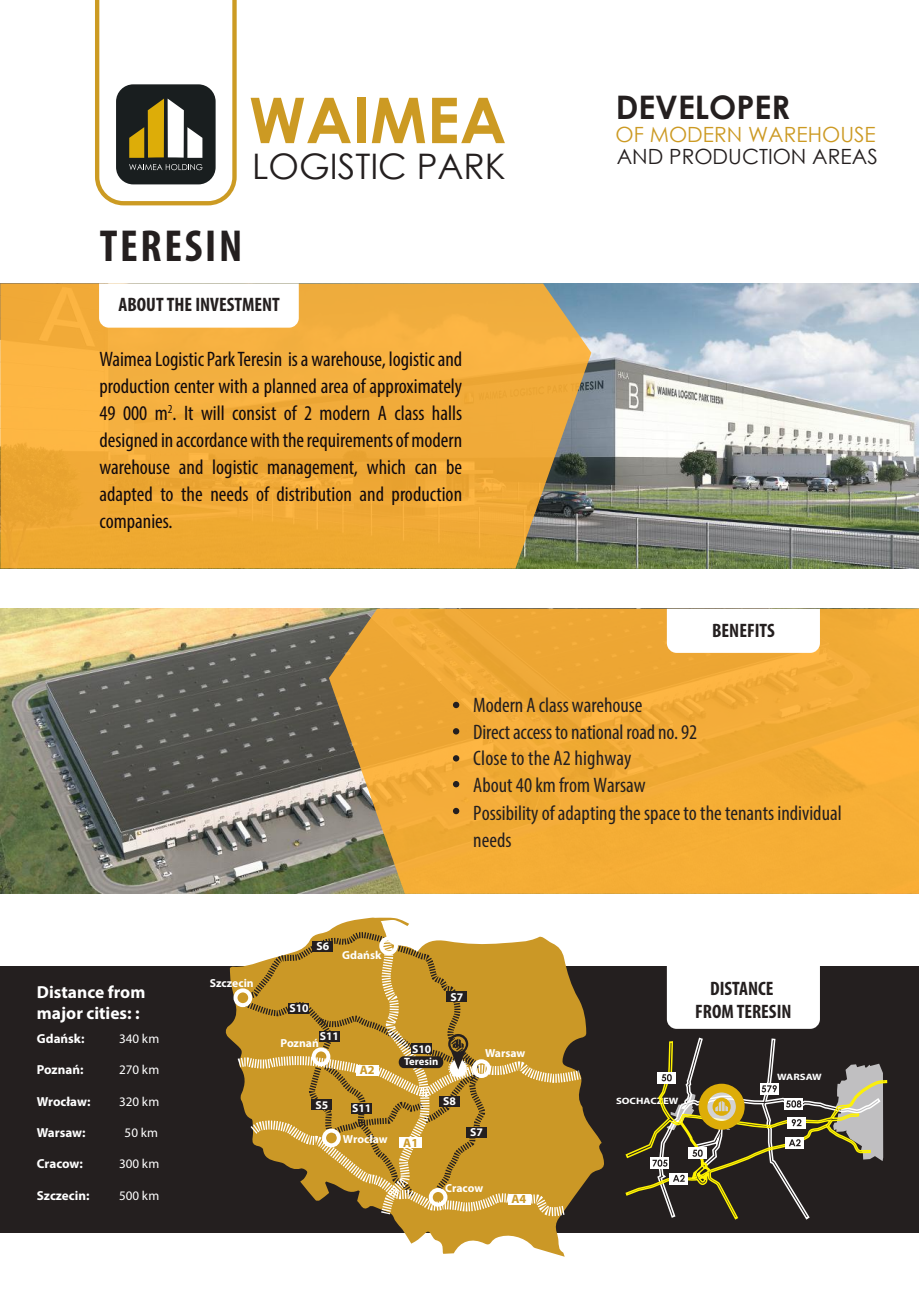
<style>
.page{position:relative;width:919px;height:1289px;background:#fff}
.page>*{position:absolute;margin:0;border:0;box-sizing:border-box;transform-origin:0 0}
.t1{font:700 condensed 45px "Myriad Pro";letter-spacing:.06em;color:#241f1f}
.t2{font:35.25px "Century Gothic";color:#241f1f}
.t3{font:700 32.4px "Century Gothic";color:#241f1f}
.t4{font:condensed 21px/27px "Myriad Pro";color:#120a0d;text-align:justify}
.t5{font:condensed 21px/27px "Myriad Pro";color:#241f1f}
.t6{font:21px "Century Gothic";color:#241f1f}
.t7{font:21px "Century Gothic";color:#cc9a23}
.t8{font:700 condensed 19.5px/23.4px "Myriad Pro";color:#241f1f;text-align:center}
.t9{font:700 17.4px/21px "Myriad Pro";color:#fff}
.t10{font:700 13.05px "Myriad Pro";color:#fff}
.t11{font:13.05px "Myriad Pro";color:#fff}
.t12{font:700 12.3px "Myriad Pro";color:#cb9826}
.t13{font:700 11.7px "Myriad Pro";color:#fff}
.t14{font:700 10.65px "Myriad Pro";color:#fff}
.t15{font:700 9.3px "Myriad Pro";color:#fff;scale:1.17 1}
</style>
<div class="page">
<img style="left:0;top:609px;width:329px;height:284px">
<img style="left:591px;top:283px;width:327px;height:285px">
<svg style="left:329px;top:608px;width:589px;height:285px;background:#eaa839"></svg>
<svg style="left:0;top:283px;width:591px;height:285px;background:#e9a83d"></svg>
<div style="left:0;top:966px;width:918px;height:266px;background:#241f1f"></div>
<svg style="left:250px;top:98px;width:101px;height:45px"></svg>
<div style="left:357px;top:98px;width:8px;height:45px;background:#cc9a23"></div>
<svg style="left:372px;top:98px;width:53px;height:45px"></svg>
<svg style="left:432px;top:98px;width:73px;height:45px"></svg>
<svg style="left:95px;top:0;width:142px;height:205px"></svg>
<div style="left:666px;top:966px;width:153px;height:62px;background:#fff"></div>
<svg style="left:453px;top:755px;width:6px;height:6px"></svg>
<div style="left:453px;top:807px;width:6px;height:7px;background:#241f1f;border-radius:50%"></div>
<svg style="left:453px;top:781px;width:6px;height:6px"></svg>
<svg style="left:453px;top:728px;width:6px;height:6px"></svg>
<div style="left:453px;top:701px;width:6px;height:7px;background:#241f1f;border-radius:50%"></div>
<svg style="left:625px;top:1037px;width:262px;height:183px"></svg>
<svg style="left:225px;top:917px;width:379px;height:339px"></svg>
<svg style="left:230px;top:925px;width:358px;height:298px"></svg>
<div style="left:398px;top:1056px;width:45px;height:12px;background:#241f1f;border-radius:5px"></div>
<div style="left:312px;top:940px;width:21px;height:11px;background:#241f1f"></div>
<div style="left:288px;top:1003px;width:21px;height:10px;background:#241f1f"></div>
<div style="left:319px;top:1031px;width:21px;height:10px;background:#241f1f"></div>
<div style="left:411px;top:1043px;width:21px;height:11px;background:#241f1f"></div>
<div style="left:351px;top:1103px;width:20px;height:10px;background:#241f1f"></div>
<div style="left:311px;top:1099px;width:21px;height:11px;background:#241f1f"></div>
<div style="left:466px;top:1127px;width:21px;height:10px;background:#241f1f"></div>
<div style="left:439px;top:1096px;width:21px;height:10px;background:#241f1f"></div>
<div style="left:446px;top:991px;width:21px;height:10px;background:#241f1f"></div>
<svg style="left:99px;top:283px;width:200px;height:44px"></svg>
<svg style="left:666px;top:608px;width:153px;height:45px"></svg>
<h2 class="t2" style="left:252px;top:142px;width:255px">LOGISTIC PARK</h2>
<h1 class="t1" style="left:100px;top:217px;width:144px">TERESIN</h1>
<p class="t8" style="left:119px;top:293px;width:163px">ABOUT THE INVESTMENT</p>
<p class="t4" style="left:99px;top:345px;width:364px">Waimea Logistic Park Teresin is a warehouse, logistic and production center with a planned area of approximately 49 000 m<sup>2</sup>. It will consist of 2 modern A class halls designed in accordance with the requirements of modern warehouse and logistic management, which can be adapted to the needs of distribution and production companies.</p>
<h3 class="t3" style="left:615px;top:83px;width:176px">DEVELOPER</h3>
<p class="t7" style="left:615px;top:119px;width:262px">OF MODERN WAREHOUSE</p>
<p class="t6" style="left:616px;top:142px;width:262px">AND PRODUCTION AREAS</p>
<p class="t8" style="left:712px;top:618px;width:64px">BENEFITS</p>
<p class="t9" style="left:37px;top:980px;width:110px">Distance from major cities: :</p>
<p class="t10" style="left:37px;top:1029px;width:49px">Gdańsk:</p>
<p class="t11" style="left:119px;top:1030px;width:42px">340 km</p>
<p class="t10" style="left:37px;top:1061px;width:48px">Poznań:</p>
<p class="t11" style="left:119px;top:1061px;width:42px">270 km</p>
<p class="t10" style="left:37px;top:1092px;width:55px">Wrocław:</p>
<p class="t11" style="left:119px;top:1093px;width:42px">320 km</p>
<p class="t10" style="left:37px;top:1124px;width:50px">Warsaw:</p>
<p class="t11" style="left:125px;top:1124px;width:35px">50 km</p>
<p class="t10" style="left:37px;top:1155px;width:47px">Cracow:</p>
<p class="t11" style="left:119px;top:1155px;width:42px">300 km</p>
<p class="t10" style="left:37px;top:1186px;width:54px">Szczecin:</p>
<p class="t11" style="left:119px;top:1187px;width:42px">500 km</p>
<p class="t5" style="left:473px;top:691px;width:370px">Modern A class warehouse<br>Direct access to national road no. 92<br>Close to the A2 highway<br>About 40 km from Warsaw<br>Possibility of adapting the space to the tenants individual needs</p>
<p class="t13" style="left:210px;top:975px;width:45px">Szczecin</p>
<p class="t13" style="left:316px;top:938px;width:14px">S6</p>
<p class="t13" style="left:342px;top:947px;width:41px">Gdańsk</p>
<p class="t13" style="left:289px;top:1000px;width:21px">S10</p>
<p class="t13" style="left:320px;top:1028px;width:21px">S11</p>
<p class="t13" style="left:280px;top:1035px;width:40px">Poznań</p>
<p class="t13" style="left:315px;top:1097px;width:14px">S5</p>
<p class="t12" style="left:360px;top:1062px;width:16px">A2</p>
<p class="t13" style="left:352px;top:1100px;width:21px">S11</p>
<p class="t13" style="left:343px;top:1131px;width:46px">Wrocław</p>
<p class="t13" style="left:450px;top:988px;width:14px">S7</p>
<p class="t13" style="left:412px;top:1041px;width:21px">S10</p>
<p class="t14" style="left:404px;top:1054px;width:36px">Teresin</p>
<p class="t13" style="left:443px;top:1093px;width:14px">S8</p>
<p class="t13" style="left:485px;top:1045px;width:42px">Warsaw</p>
<p class="t12" style="left:403px;top:1134px;width:16px">A1</p>
<p class="t13" style="left:470px;top:1124px;width:14px">S7</p>
<p class="t13" style="left:445px;top:1179px;width:39px">Cracow</p>
<p class="t12" style="left:511px;top:1190px;width:16px">A4</p>
<p class="t8" style="left:695px;top:976px;width:98px">DISTANCE<br>FROM TERESIN</p>
<p class="t15" style="left:616px;top:1094px;width:55px">SOCHACZEW</p>
<p class="t15" style="left:777px;top:1071px;width:40px">WARSAW</p>
</div>
